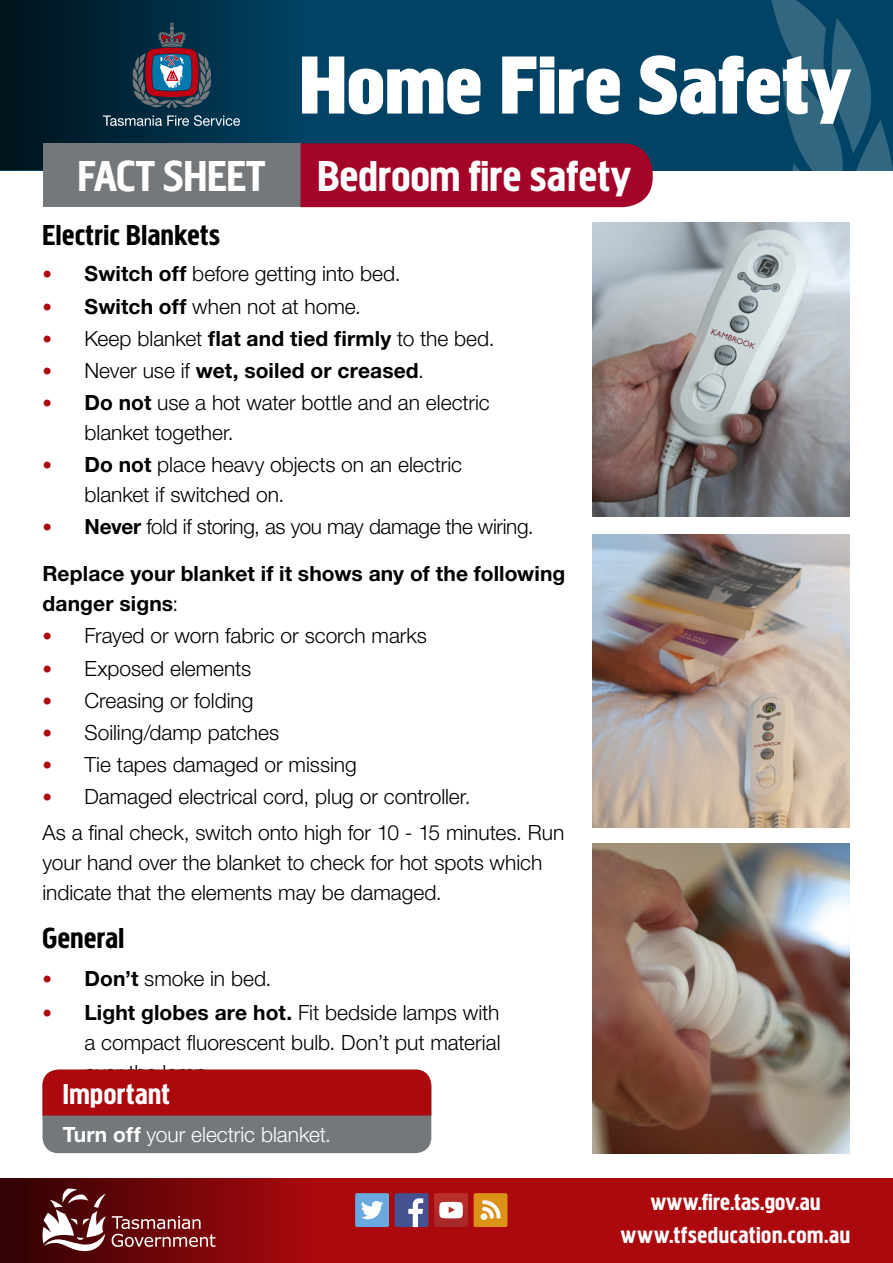
<style>
.page{position:relative;width:893px;height:1263px;background:#fff}
.page>*{position:absolute;margin:0;border:0;box-sizing:border-box;transform-origin:0 0}
.t1{font:700 85.5px "Megaphone";letter-spacing:.015em;color:#fff}
.t2{font:45px "Megaphone";letter-spacing:.01em;color:#fff}
.t3{font:30px "Megaphone";letter-spacing:.02em;color:#000}
.t4{font:30px "Megaphone";letter-spacing:.02em;color:#fff}
.t5{font:24px/32.7px "Megaphone";letter-spacing:.025em;color:#fff;text-align:center}
.t6{font:300 21px/30px "Helvetica Neue LT Std";color:#000}
.t7{font:700 21px/30px "Helvetica Neue LT Std";letter-spacing:.005em;color:#000}
.t8{font:300 21px "Helvetica Neue LT Std";letter-spacing:-.02em;color:#000}
.t9{font:300 21px "Helvetica Neue LT Std";color:#fff}
.s1{font-size:19.5px;color:#ac090e}
.s2{font-weight:700}
.s3{font-weight:300;font-size:19.5px;color:#ac090e}
.s4{font-weight:300}
</style>
<div class="page">
<div style="left:0;top:0;width:893px;height:170px;background:#004364"></div>
<div style="left:0;top:0;width:309px;height:170px;background:linear-gradient(to right,#00121b,#004364)"></div>
<svg style="left:130px;top:23px;width:83px;height:86px;background:#3d455b"></svg>
<svg style="left:103px;top:115px;width:137px;height:11px;background:#456676"></svg>
<svg style="left:771px;top:0;width:122px;height:170px"></svg>
<div style="left:43px;top:143px;width:257px;height:64px;background:#74787b"></div>
<div style="left:300px;top:143px;width:353px;height:64px;background:#a50429"></div>
<img style="left:592px;top:223px;width:257px;height:293px">
<img style="left:592px;top:534px;width:257px;height:294px">
<img style="left:592px;top:843px;width:257px;height:310px">
<div style="left:43px;top:1069px;width:388px;height:84px;background:#74787b;border-radius:16px"></div>
<div style="left:43px;top:1069px;width:388px;height:46px;background:#ac090e"></div>
<div style="left:0;top:1179px;width:893px;height:84px;background:#ac090e"></div>
<div style="left:0;top:1179px;width:320px;height:84px;background:linear-gradient(to right,#2e0204,#ac080d)"></div>
<div style="left:355px;top:1193px;width:34px;height:34px;background:#69a9df;border-radius:2px"></div>
<svg style="left:361px;top:1201px;width:22px;height:18px"></svg>
<div style="left:395px;top:1193px;width:33px;height:34px;background:#445291;border-radius:2px"></div>
<svg style="left:408px;top:1198px;width:15px;height:29px"></svg>
<div style="left:474px;top:1193px;width:33px;height:34px;background:#dd9117;border-radius:2px"></div>
<svg style="left:481px;top:1200px;width:20px;height:20px"></svg>
<svg style="left:434px;top:1193px;width:34px;height:34px"></svg>
<svg style="left:43px;top:1188px;width:63px;height:63px;background:#8a5b5d"></svg>
<svg style="left:112px;top:1216px;width:103px;height:31px;background:#903f41"></svg>
<h1 class="t1" style="left:300px;top:36px;width:552px">Home Fire Safety</h1>
<h2 class="t2" style="left:78px;top:149px;width:555px">FACT SHEET Bedroom fire safety</h2>
<h3 class="t3" style="left:43px;top:217px;width:179px">Electric Blankets</h3>
<p class="t6" style="left:43px;top:259px;width:359px"><span class="s1">•</span> <span class="s2">Switch off</span> before getting into bed.</p>
<p class="t6" style="left:43px;top:291px;width:320px"><span class="s1">•</span> <span class="s2">Switch off</span> when not at home.</p>
<p class="t6" style="left:43px;top:323px;width:453px"><span class="s1">•</span> Keep blanket <span class="s2">flat and tied firmly</span> to the bed.</p>
<p class="t7" style="left:43px;top:355px;width:383px"><span class="s3">•</span> <span class="s4">Never use if</span> wet, soiled or creased<span class="s4">.</span></p>
<p class="t6" style="left:85px;top:387px;width:407px;text-indent:-42px"><span class="s1">•</span> <span class="s2">Do not</span> use a hot water bottle and an electric blanket together.</p>
<p class="t6" style="left:85px;top:449px;width:379px;text-indent:-42px"><span class="s1">•</span> <span class="s2">Do not</span> place heavy objects on an electric blanket if switched on.</p>
<p class="t8" style="left:43px;top:514px;width:493px"><span class="s1">•</span> <span class="s2">Never</span> fold if storing, as you may damage the wiring.</p>
<p class="t7" style="left:43px;top:558px;width:524px">Replace your blanket if it shows any of the following danger signs<span class="s4">:</span></p>
<p class="t6" style="left:43px;top:620px;width:386px"><span class="s1">•</span> Frayed or worn fabric or scorch marks</p>
<p class="t6" style="left:43px;top:653px;width:210px"><span class="s1">•</span> Exposed elements</p>
<p class="t6" style="left:43px;top:685px;width:212px"><span class="s1">•</span> Creasing or folding</p>
<p class="t6" style="left:43px;top:717px;width:238px"><span class="s1">•</span> Soiling/damp patches</p>
<p class="t6" style="left:43px;top:749px;width:316px"><span class="s1">•</span> Tie tapes damaged or missing</p>
<p class="t6" style="left:43px;top:778px;width:523px;line-height:36px"><span class="s1">•</span> Damaged electrical cord, plug or controller.<br>As a final check, switch onto high for 10 - 15 minutes. Run</p>
<p class="t6" style="left:43px;top:847px;width:501px">your hand over the blanket to check for hot spots which indicate that the elements may be damaged.</p>
<h3 class="t3" style="left:43px;top:919px;width:83px">General</h3>
<p class="t6" style="left:43px;top:963px;width:230px"><span class="s1">•</span> <span class="s2">Don’t</span> smoke in bed.</p>
<p class="t6" style="left:85px;top:997px;width:417px;text-align:justify;text-indent:-42px"><span class="s1">•</span> <span class="s2">Light globes are hot.</span> Fit bedside lamps with a compact fluorescent bulb. Don’t put material over the lamp.</p>
<h3 class="t4" style="left:63px;top:1076px;width:108px">Important</h3>
<p class="t9" style="left:63px;top:1121px;width:270px"><span class="s2">Turn off</span> your electric blanket.</p>
<p class="t5" style="left:621px;top:1185px;width:231px">www.fire.tas.gov.au www.tfseducation.com.au</p>
</div>
